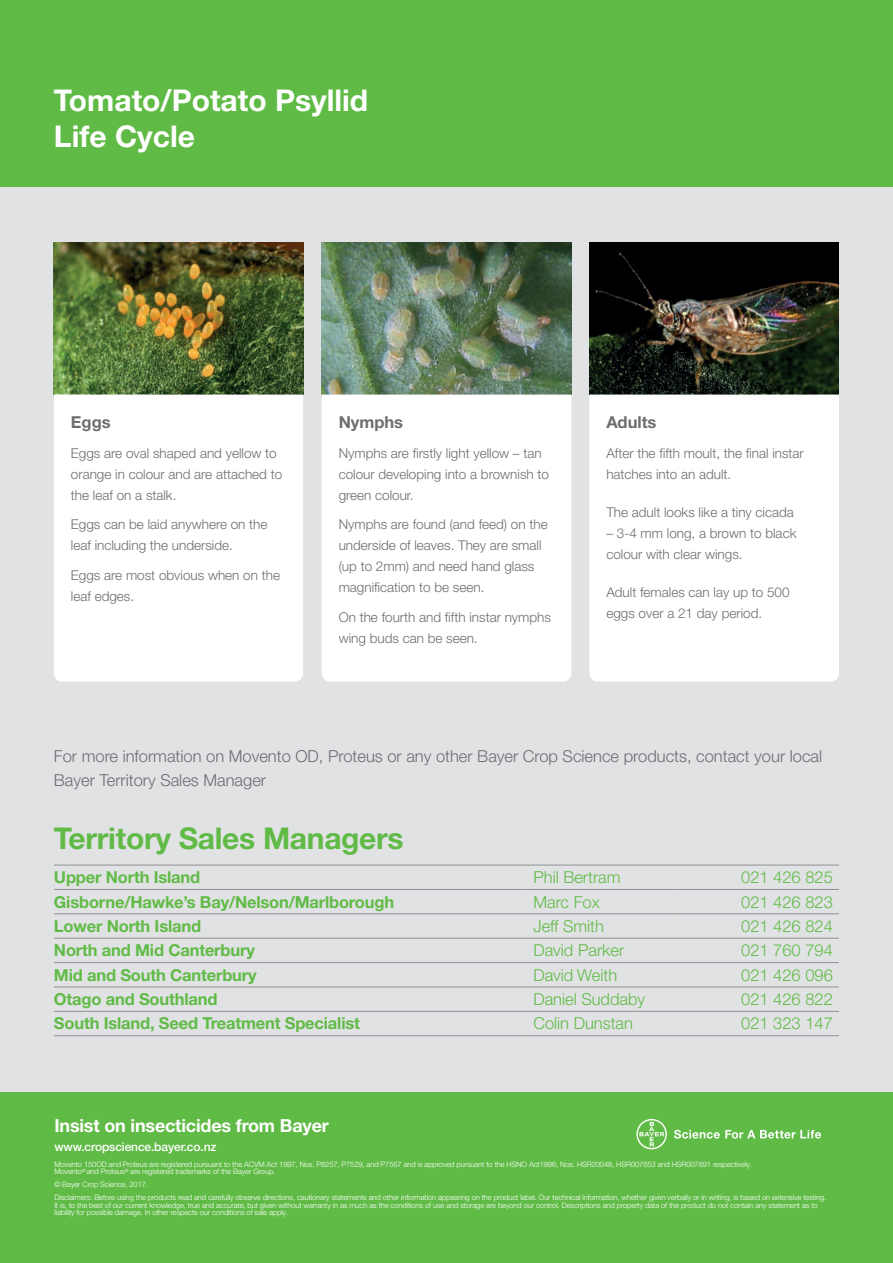
<style>
.page{position:relative;width:893px;height:1263px;background:#fff}
.page>*{position:absolute;margin:0;border:0;box-sizing:border-box;transform-origin:0 0}
.t1{font:700 30px/36px "Helvetica Neue LT Pro";color:#fff}
.t2{font:700 30px "Helvetica Neue LT Pro";letter-spacing:-.01em;color:#60bb46}
.t3{font:700 18px "Helvetica Neue LT Pro";letter-spacing:-.01em;color:#fff}
.t4{font:700 16.5px "Helvetica Neue LT Pro";letter-spacing:-.01em;color:#60bb46}
.t5{font:300 16.5px "Helvetica Neue LT Pro";color:#60bb46}
.t6{font:300 16.5px/24px "Helvetica Neue LT Pro";color:#6c6d70}
.t7{font:700 16.5px "Helvetica Neue LT Pro";color:#6c6d70}
.t8{font:300 13.5px/21px "Helvetica Neue LT Pro";color:#6c6d70}
.t9{font:500 12px "Helvetica Neue LT Pro";letter-spacing:-.01em;color:#fff}
.t10{font:300 7.5px/7.5px "Helvetica Neue LT Pro";letter-spacing:-.01em;color:#fff}
</style>
<div class="page">
<div style="left:0;top:1092px;width:893px;height:171px;background:#60bb46"></div>
<svg style="left:674px;top:1130px;width:147px;height:8px"></svg>
<svg style="left:636px;top:1119px;width:31px;height:30px"></svg>
<div style="left:0;top:0;width:893px;height:187px;background:#60bb46"></div>
<div style="left:0;top:187px;width:893px;height:905px;background:#e1e2e4"></div>
<hr style="left:54px;top:865px;width:473px;height:1px;background:#8e9093">
<hr style="left:527px;top:865px;width:150px;height:1px;background:#8e9093">
<hr style="left:677px;top:865px;width:162px;height:1px;background:#8e9093">
<hr style="left:54px;top:889px;width:473px;height:1px;background:#8e9093">
<hr style="left:527px;top:889px;width:150px;height:1px;background:#8e9093">
<hr style="left:677px;top:889px;width:162px;height:1px;background:#8e9093">
<hr style="left:54px;top:913px;width:473px;height:1px;background:#8e9093">
<hr style="left:527px;top:913px;width:150px;height:1px;background:#8e9093">
<hr style="left:677px;top:913px;width:162px;height:1px;background:#8e9093">
<hr style="left:54px;top:938px;width:473px;height:1px;background:#8e9093">
<hr style="left:527px;top:938px;width:150px;height:1px;background:#8e9093">
<hr style="left:677px;top:938px;width:162px;height:1px;background:#8e9093">
<hr style="left:54px;top:962px;width:473px;height:1px;background:#8e9093">
<hr style="left:527px;top:962px;width:150px;height:1px;background:#8e9093">
<hr style="left:677px;top:962px;width:162px;height:1px;background:#8e9093">
<hr style="left:54px;top:987px;width:473px;height:1px;background:#8e9093">
<hr style="left:527px;top:987px;width:150px;height:1px;background:#8e9093">
<hr style="left:677px;top:987px;width:162px;height:1px;background:#8e9093">
<hr style="left:54px;top:1011px;width:473px;height:1px;background:#8e9093">
<hr style="left:527px;top:1011px;width:150px;height:1px;background:#8e9093">
<hr style="left:677px;top:1011px;width:162px;height:1px;background:#8e9093">
<hr style="left:54px;top:1035px;width:473px;height:1px;background:#8e9093">
<hr style="left:527px;top:1035px;width:150px;height:1px;background:#8e9093">
<hr style="left:677px;top:1035px;width:162px;height:1px;background:#8e9093">
<img style="left:54px;top:243px;width:249px;height:152px">
<div style="left:54px;top:395px;width:249px;height:287px;background:#fff"></div>
<img style="left:322px;top:243px;width:249px;height:152px">
<div style="left:322px;top:395px;width:249px;height:287px;background:#fff"></div>
<img style="left:589px;top:243px;width:250px;height:152px">
<div style="left:589px;top:395px;width:250px;height:287px;background:#fff"></div>
<h1 class="t1" style="left:54px;top:81px;width:316px">Tomato/Potato Psyllid<br>Life Cycle</h1>
<h3 class="t7" style="left:71px;top:412px;width:41px">Eggs</h3>
<h3 class="t8" style="left:71px;top:442px;width:213px">Eggs are oval shaped and yellow to orange in colour and are attached to the leaf on a stalk.</h3>
<h3 class="t8" style="left:71px;top:514px;width:198px">Eggs can be laid anywhere on the leaf including the underside.</h3>
<h3 class="t8" style="left:71px;top:564px;width:211px">Eggs are most obvious when on the leaf edges.</h3>
<h3 class="t7" style="left:339px;top:412px;width:66px">Nymphs</h3>
<h3 class="t8" style="left:339px;top:442px;width:212px">Nymphs are firstly light yellow – tan colour developing into a brownish to green colour.</h3>
<h3 class="t8" style="left:339px;top:514px;width:211px">Nymphs are found (and feed) on the underside of leaves. They are small (up to 2mm) and need hand glass magnification to be seen.</h3>
<h3 class="t8" style="left:339px;top:606px;width:214px">On the fourth and fifth instar nymphs wing buds can be seen.</h3>
<h3 class="t7" style="left:606px;top:412px;width:52px">Adults</h3>
<h3 class="t8" style="left:606px;top:442px;width:199px">After the fifth moult, the final instar hatches into an adult.</h3>
<h3 class="t8" style="left:606px;top:501px;width:189px">The adult looks like a tiny cicada</h3>
<h3 class="t8" style="left:606px;top:522px;width:192px">– 3-4 mm long, a brown to black colour with clear wings.</h3>
<h3 class="t8" style="left:606px;top:581px;width:185px">Adult females can lay up to 500 eggs over a 21 day period.</h3>
<h3 class="t6" style="left:54px;top:743px;width:770px">For more information on Movento OD, Proteus or any other Bayer Crop Science products, contact your local<br>Bayer Territory Sales Manager</h3>
<h1 class="t2" style="left:54px;top:820px;width:351px">Territory Sales Managers</h1>
<h3 class="t4" style="left:54px;top:867px;width:148px">Upper North Island</h3>
<h3 class="t5" style="left:533px;top:867px;width:89px">Phil Bertram</h3>
<h3 class="t5" style="left:741px;top:867px;width:93px">021 426 825</h3>
<h3 class="t4" style="left:54px;top:891px;width:342px">Gisborne/Hawke’s Bay/Nelson/Marlborough</h3>
<h3 class="t5" style="left:533px;top:891px;width:68px">Marc Fox</h3>
<h3 class="t5" style="left:741px;top:891px;width:93px">021 426 823</h3>
<h3 class="t4" style="left:54px;top:916px;width:149px">Lower North Island</h3>
<h3 class="t5" style="left:533px;top:916px;width:72px">Jeff Smith</h3>
<h3 class="t5" style="left:741px;top:916px;width:93px">021 426 824</h3>
<h3 class="t4" style="left:54px;top:940px;width:202px">North and Mid Canterbury</h3>
<h3 class="t5" style="left:533px;top:940px;width:92px">David Parker</h3>
<h3 class="t5" style="left:741px;top:940px;width:93px">021 760 794</h3>
<h3 class="t4" style="left:54px;top:965px;width:204px">Mid and South Canterbury</h3>
<h3 class="t5" style="left:533px;top:965px;width:85px">David Weith</h3>
<h3 class="t5" style="left:741px;top:965px;width:93px">021 426 096</h3>
<h3 class="t4" style="left:54px;top:989px;width:165px">Otago and Southland</h3>
<h3 class="t5" style="left:533px;top:989px;width:113px">Daniel Suddaby</h3>
<h3 class="t5" style="left:741px;top:989px;width:93px">021 426 822</h3>
<h3 class="t4" style="left:54px;top:1013px;width:307px">South Island, Seed Treatment Specialist</h3>
<h3 class="t5" style="left:533px;top:1013px;width:101px">Colin Dunstan</h3>
<h3 class="t5" style="left:741px;top:1013px;width:93px">021 323 147</h3>
<h2 class="t3" style="left:54px;top:1114px;width:276px">Insist on insecticides from Bayer</h2>
<h3 class="t9" style="left:54px;top:1139px;width:164px">www.cropscience.bayer.co.nz</h3>
<p class="t10" style="left:54px;top:1160px;width:699px">Movento 150OD and Proteus are registered pursuant to the ACVM Act 1997, Nos. P8257, P7529, and P7567 and is approved pursuant to the HSNO Act1996, Nos. HSR20048, HSR007653 and HSR007691 respectively.<br>Movento<sup>®</sup> and Proteus<sup>®</sup> are registered trademarks of the Bayer Group.</p>
<p class="t10" style="left:54px;top:1178px;width:774px;line-height:12.9px">© Bayer Crop Science, 2017.<br>Disclaimers: Before using the products read and carefully observe directions, cautionary statements and other information appearing on the product label. Our technical information, whether given verbally or in writing, is based on extensive testing.</p>
<p class="t10" style="left:54px;top:1201px;width:765px">It is, to the best of our current knowledge, true and accurate, but given without warranty in as much as the conditions of use and storage are beyond our control. Descriptions and property data of the product do not contain any statement as to liability for possible damage. In other respects our conditions of sale apply.</p>
</div>
